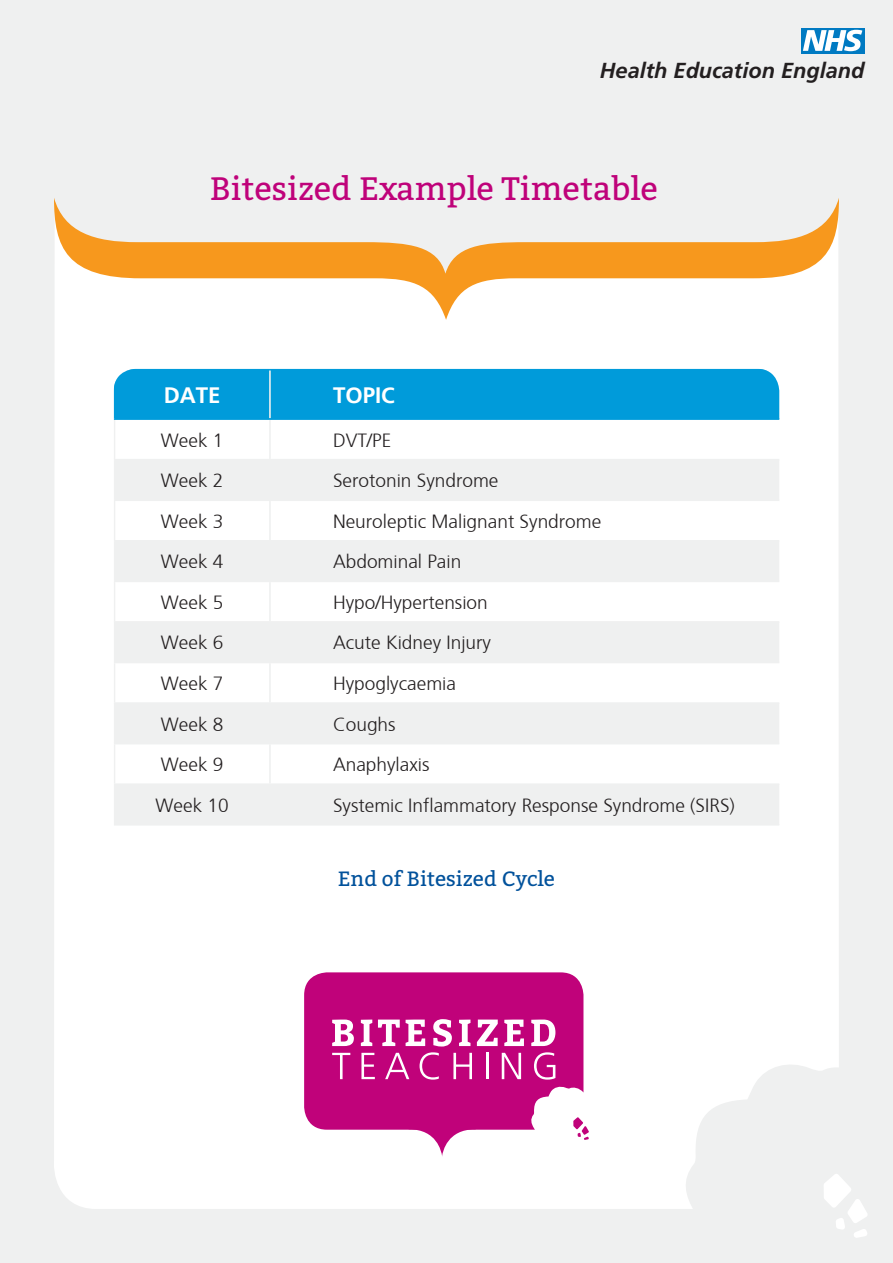
<style>
.page{position:relative;width:893px;height:1263px;background:#eff0f0}
.page>*{position:absolute;margin:0;border:0;box-sizing:border-box;transform-origin:0 0}
.Heading_1_cover{font:32.4px "Bitter";color:#bf027a}
.t1{font:700 22.2px "Frutiger";color:#fff}
.t2{font:italic 700 21.75px "Frutiger";color:#231f20}
.Heading_1_cover-2{font:20.7px "Bitter";color:#01519b}
.t3{font:300 19.05px "Frutiger";color:#231f20}
</style>
<div class="page">
<div style="left:54px;top:320px;width:785px;height:889px;background:#fff"></div>
<svg style="left:304px;top:972px;width:285px;height:185px"></svg>
<svg style="left:681px;top:1060px;width:186px;height:178px"></svg>
<svg style="left:54px;top:198px;width:785px;height:122px"></svg>
<div style="left:115px;top:370px;width:664px;height:48px;background:#009bda"></div>
<svg style="left:115px;top:460px;width:664px;height:283px"></svg>
<svg style="left:115px;top:785px;width:664px;height:39px"></svg>
<hr style="left:269px;top:370px;width:2px;height:48px;background:#eff0f0">
<hr style="left:114px;top:420px;width:1px;height:39px;background:#eff0f0">
<hr style="left:269px;top:420px;width:2px;height:39px;background:#eff0f0">
<hr style="left:114px;top:459px;width:156px;height:1px;background:#eff0f0">
<hr style="left:114px;top:460px;width:1px;height:39px;background:#eff0f0">
<hr style="left:270px;top:459px;width:509px;height:1px;background:#eff0f0">
<hr style="left:269px;top:460px;width:2px;height:39px;background:#eff0f0">
<hr style="left:114px;top:499px;width:156px;height:2px;background:#eff0f0">
<hr style="left:114px;top:501px;width:1px;height:39px;background:#eff0f0">
<hr style="left:270px;top:499px;width:509px;height:2px;background:#eff0f0">
<hr style="left:269px;top:501px;width:2px;height:39px;background:#eff0f0">
<hr style="left:114px;top:540px;width:156px;height:2px;background:#eff0f0">
<hr style="left:114px;top:542px;width:1px;height:39px;background:#eff0f0">
<hr style="left:270px;top:540px;width:509px;height:2px;background:#eff0f0">
<hr style="left:269px;top:542px;width:2px;height:39px;background:#eff0f0">
<hr style="left:114px;top:581px;width:156px;height:1px;background:#eff0f0">
<hr style="left:114px;top:582px;width:1px;height:39px;background:#eff0f0">
<hr style="left:270px;top:581px;width:509px;height:1px;background:#eff0f0">
<hr style="left:269px;top:582px;width:2px;height:39px;background:#eff0f0">
<hr style="left:114px;top:621px;width:156px;height:2px;background:#eff0f0">
<hr style="left:114px;top:623px;width:1px;height:39px;background:#eff0f0">
<hr style="left:270px;top:621px;width:509px;height:2px;background:#eff0f0">
<hr style="left:269px;top:623px;width:2px;height:39px;background:#eff0f0">
<hr style="left:114px;top:662px;width:156px;height:1px;background:#eff0f0">
<hr style="left:114px;top:663px;width:1px;height:39px;background:#eff0f0">
<hr style="left:270px;top:662px;width:509px;height:1px;background:#eff0f0">
<hr style="left:269px;top:663px;width:2px;height:39px;background:#eff0f0">
<hr style="left:114px;top:702px;width:156px;height:2px;background:#eff0f0">
<hr style="left:114px;top:704px;width:1px;height:39px;background:#eff0f0">
<hr style="left:270px;top:702px;width:509px;height:2px;background:#eff0f0">
<hr style="left:269px;top:704px;width:2px;height:39px;background:#eff0f0">
<hr style="left:114px;top:743px;width:156px;height:1px;background:#eff0f0">
<hr style="left:114px;top:744px;width:1px;height:39px;background:#eff0f0">
<hr style="left:270px;top:743px;width:509px;height:1px;background:#eff0f0">
<hr style="left:269px;top:744px;width:2px;height:39px;background:#eff0f0">
<hr style="left:114px;top:369px;width:156px;height:1px;background:#009bda">
<hr style="left:114px;top:370px;width:1px;height:48px;background:#009bda">
<hr style="left:270px;top:369px;width:509px;height:1px;background:#009bda">
<hr style="left:114px;top:418px;width:156px;height:2px;background:#009bda">
<hr style="left:270px;top:418px;width:509px;height:2px;background:#009bda">
<hr style="left:114px;top:783px;width:156px;height:2px;background:#eff0f0">
<hr style="left:114px;top:785px;width:1px;height:39px;background:#eff0f0">
<hr style="left:114px;top:824px;width:156px;height:1px;background:#eff0f0">
<hr style="left:270px;top:783px;width:509px;height:2px;background:#eff0f0">
<hr style="left:269px;top:785px;width:2px;height:39px;background:#eff0f0">
<hr style="left:270px;top:824px;width:509px;height:1px;background:#eff0f0">
<div style="left:801px;top:28px;width:64px;height:25px;background:#007ac2"></div>
<svg style="left:803px;top:30px;width:59px;height:21px"></svg>
<p class="t2" style="left:600px;top:58px;width:266px">Health Education England</p>
<p class="Heading_1_cover" style="left:210px;top:165px;width:449px">Bitesized Example Timetable</p>
<p class="t1" style="left:164px;top:382px;width:58px">DATE</p>
<p class="t1" style="left:333px;top:382px;width:63px">TOPIC</p>
<p class="t3" style="left:161px;top:427px;width:64px">Week 1</p>
<p class="t3" style="left:333px;top:427px;width:60px">DVT/PE</p>
<p class="t3" style="left:161px;top:467px;width:64px">Week 2</p>
<p class="t3" style="left:333px;top:467px;width:167px">Serotonin Syndrome</p>
<p class="t3" style="left:161px;top:508px;width:64px">Week 3</p>
<p class="t3" style="left:333px;top:508px;width:270px">Neuroleptic Malignant Syndrome</p>
<p class="t3" style="left:161px;top:548px;width:64px">Week 4</p>
<p class="t3" style="left:333px;top:548px;width:130px">Abdominal Pain</p>
<p class="t3" style="left:161px;top:589px;width:64px">Week 5</p>
<p class="t3" style="left:333px;top:589px;width:156px">Hypo/Hypertension</p>
<p class="t3" style="left:161px;top:630px;width:64px">Week 6</p>
<p class="t3" style="left:333px;top:630px;width:159px">Acute Kidney Injury</p>
<p class="t3" style="left:161px;top:670px;width:64px">Week 7</p>
<p class="t3" style="left:333px;top:670px;width:124px">Hypoglycaemia</p>
<p class="t3" style="left:161px;top:711px;width:64px">Week 8</p>
<p class="t3" style="left:333px;top:711px;width:64px">Coughs</p>
<p class="t3" style="left:161px;top:751px;width:64px">Week 9</p>
<p class="t3" style="left:333px;top:751px;width:98px">Anaphylaxis</p>
<p class="t3" style="left:156px;top:792px;width:75px">Week 10</p>
<p class="t3" style="left:333px;top:792px;width:403px">Systemic Inflammatory Response Syndrome (SIRS)</p>
<p class="Heading_1_cover-2" style="left:338px;top:864px;width:219px">End of Bitesized Cycle</p>
</div>
